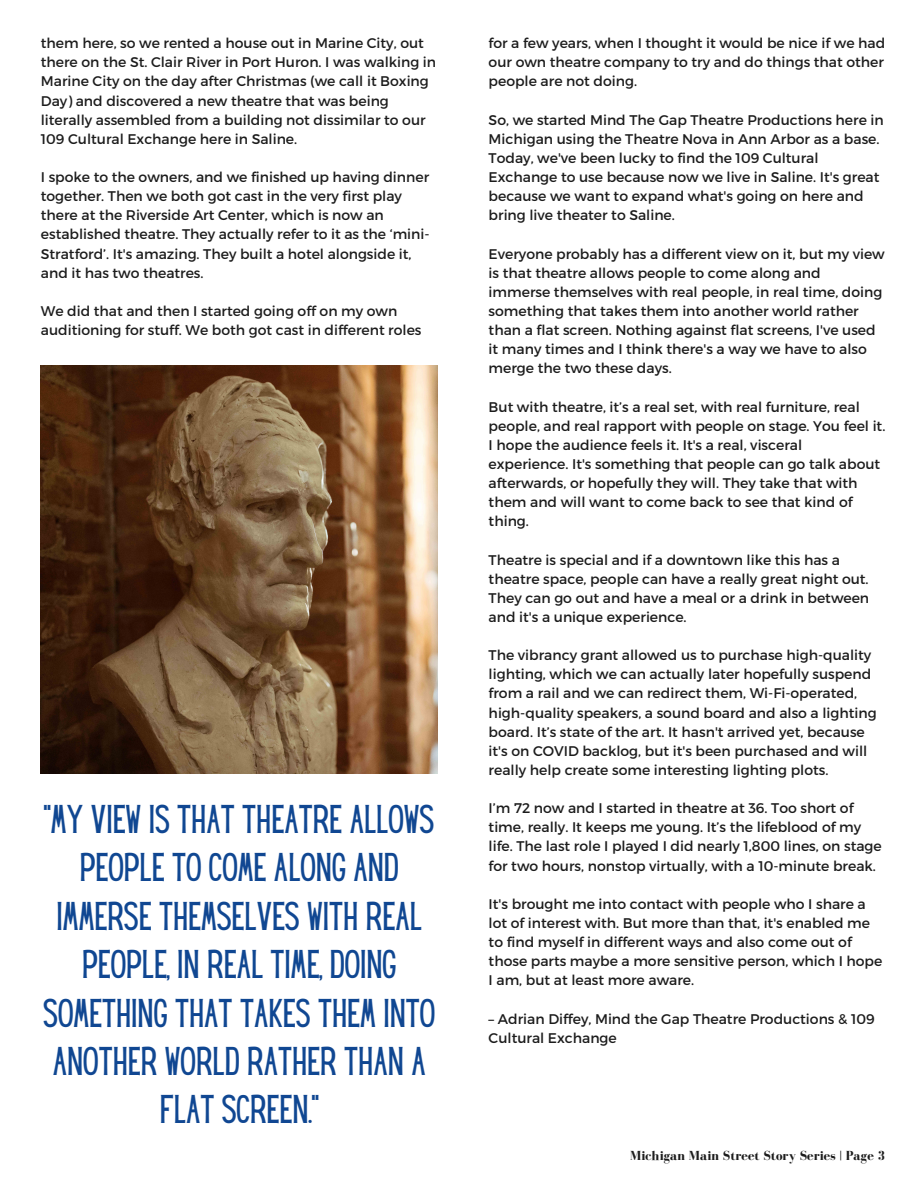
<style>
.page{position:relative;width:918px;height:1188px;background:#fff}
.page>*{position:absolute;margin:0;border:0;box-sizing:border-box;transform-origin:0 0}
.t1{font:35.1px/48.3px "Hey Gotcha";color:#104792;text-align:center}
.t2{font:13.95px/19.2px "Montserrat";color:#1c1c1c}
.t3{font:700 13.5px "Bodoni FLF";color:#1c1c1c}
</style>
<div class="page">
<img style="left:41px;top:365px;width:397px;height:408px">
<p class="t2" style="left:41px;top:33px;width:397px">them here, so we rented a house out in Marine City, out there on the St. Clair River in Port Huron. I was walking in Marine City on the day after Christmas (we call it Boxing Day) and discovered a new theatre that was being literally assembled from a building not dissimilar to our 109 Cultural Exchange here in Saline.</p>
<p class="t2" style="left:41px;top:167px;width:390px">I spoke to the owners, and we finished up having dinner together. Then we both got cast in the very first play there at the Riverside Art Center, which is now an established theatre. They actually refer to it as the ‘mini-Stratford’. It's amazing. They built a hotel alongside it, and it has two theatres.</p>
<p class="t2" style="left:41px;top:301px;width:382px">We did that and then I started going off on my own auditioning for stuff. We both got cast in different roles</p>
<h1 class="t1" style="left:43px;top:798px;width:392px">"MY VIEW IS THAT THEATRE ALLOWS<br>PEOPLE TO COME ALONG AND<br>IMMERSE THEMSELVES WITH REAL<br>PEOPLE, IN REAL TIME, DOING<br>SOMETHING THAT TAKES THEM INTO<br>ANOTHER WORLD RATHER THAN A<br>FLAT SCREEN."</h1>
<p class="t2" style="left:489px;top:33px;width:398px;text-align:justify">for a few years, when I thought it would be nice if we had our own theatre company to try and do things that other people are not doing.</p>
<p class="t2" style="left:489px;top:109px;width:397px">So, we started Mind The Gap Theatre Productions here in Michigan using the Theatre Nova in Ann Arbor as a base.<br>Today, we've been lucky to find the 109 Cultural Exchange to use because now we live in Saline. It's great because we want to expand what's going on here and bring live theater to Saline.</p>
<p class="t2" style="left:489px;top:243px;width:398px">Everyone probably has a different view on it, but my view is that theatre allows people to come along and immerse themselves with real people, in real time, doing something that takes them into another world rather than a flat screen. Nothing against flat screens, I've used it many times and I think there's a way we have to also merge the two these days.</p>
<p class="t2" style="left:489px;top:396px;width:398px">But with theatre, it’s a real set, with real furniture, real people, and real rapport with people on stage. You feel it.<br>I hope the audience feels it. It's a real, visceral experience. It's something that people can go talk about afterwards, or hopefully they will. They take that with them and will want to come back to see that kind of thing.</p>
<p class="t2" style="left:489px;top:549px;width:382px">Theatre is special and if a downtown like this has a theatre space, people can have a really great night out.<br>They can go out and have a meal or a drink in between and it's a unique experience.</p>
<p class="t2" style="left:489px;top:645px;width:390px">The vibrancy grant allowed us to purchase high-quality lighting, which we can actually later hopefully suspend from a rail and we can redirect them, Wi-Fi-operated, high-quality speakers, a sound board and also a lighting board. It’s state of the art. It hasn't arrived yet, because it's on COVID backlog, but it's been purchased and will really help create some interesting lighting plots.</p>
<p class="t2" style="left:489px;top:798px;width:395px">I’m 72 now and I started in theatre at 36. Too short of time, really. It keeps me young. It’s the lifeblood of my life. The last role I played I did nearly 1,800 lines, on stage for two hours, nonstop virtually, with a 10-minute break.</p>
<p class="t2" style="left:489px;top:894px;width:395px">It's brought me into contact with people who I share a lot of interest with. But more than that, it's enabled me to find myself in different ways and also come out of those parts maybe a more sensitive person, which I hope I am, but at least more aware.</p>
<p class="t2" style="left:489px;top:1008px;width:388px">– Adrian Diffey, Mind the Gap Theatre Productions &amp; 109<br>Cultural Exchange</p>
<p class="t3" style="left:630px;top:1148px;width:257px">Michigan Main Street Story Series | Page 3</p>
</div>
